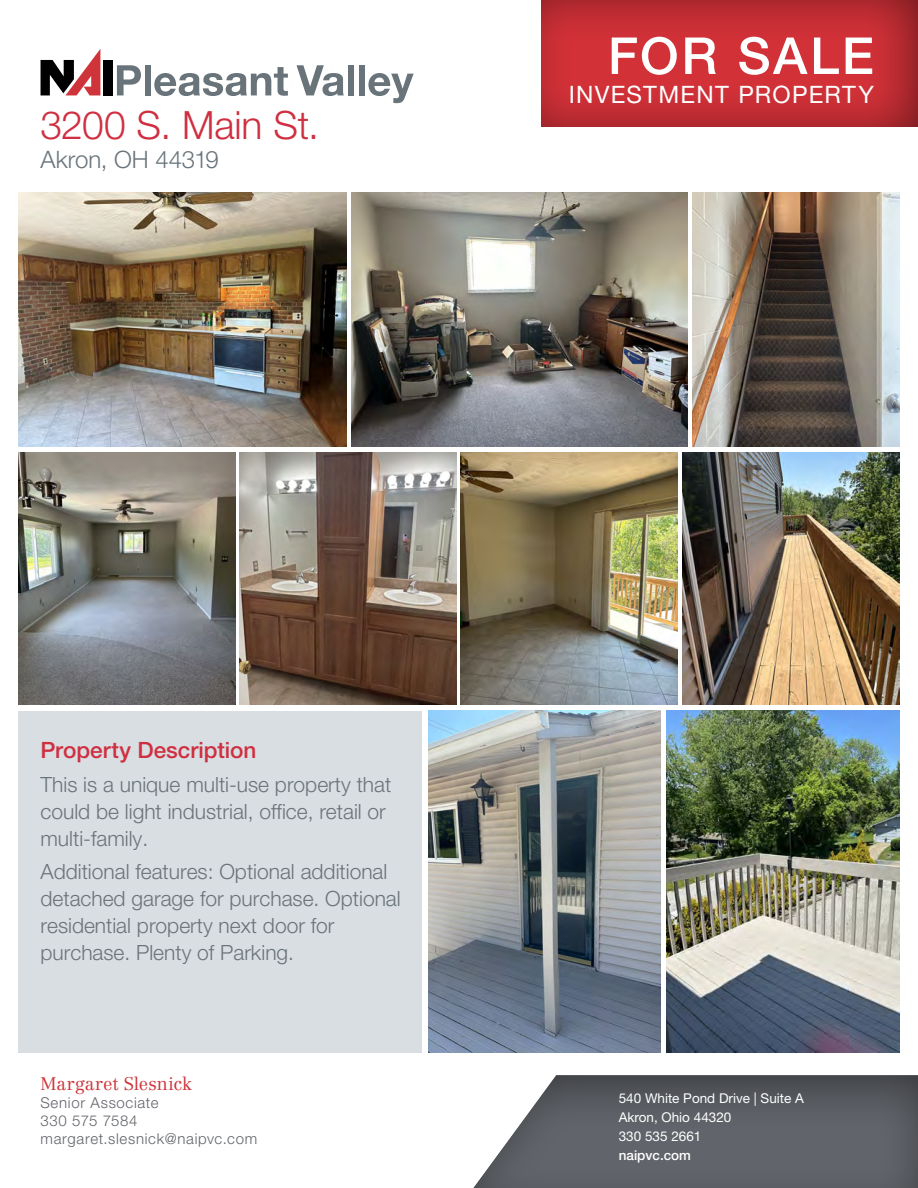
<style>
.page{position:relative;width:918px;height:1188px;background:#fff}
.page>*{position:absolute;margin:0;border:0;box-sizing:border-box;transform-origin:0 0}
.t1{font:500 51px "Helvetica Neue LT Std";letter-spacing:.05em;color:#fff}
.t2{font:300 39px "Helvetica Neue LT Std";letter-spacing:-.005em;color:#cf2f40}
.t3{font:24px "Helvetica Neue LT Std";letter-spacing:.055em;color:#fff}
.t4{font:300 24px "Helvetica Neue LT Std";letter-spacing:-.005em;color:#69747a}
.t5{font:500 22.5px "Helvetica Neue LT Std";color:#cf2f40}
.t6{font:300 21px/27px "Helvetica Neue LT Std";color:#69747a}
.t7{font:300 18px "Centennial LT Std";letter-spacing:.005em;color:#ce343a}
.t8{font:300 15px/18px "Helvetica Neue LT Std";letter-spacing:.045em;color:#61646a}
.t9{font:13.5px/19px "Helvetica Neue LT Std";color:#fff}
.t10{font:500 13.5px "Helvetica Neue LT Std";color:#fff}
</style>
<div class="page">
<div style="left:18px;top:711px;width:404px;height:342px;background:#d9dee2"></div>
<div style="left:104px;top:60px;width:9px;height:35px;background:#000"></div>
<svg style="left:41px;top:49px;width:59px;height:46px"></svg>
<svg style="left:117px;top:65px;width:24px;height:30px"></svg>
<div style="left:145px;top:65px;width:6px;height:30px;background:#69747a"></div>
<svg style="left:154px;top:67px;width:134px;height:29px"></svg>
<svg style="left:297px;top:65px;width:47px;height:31px"></svg>
<div style="left:348px;top:65px;width:6px;height:30px;background:#69747a"></div>
<div style="left:359px;top:65px;width:6px;height:30px;background:#69747a"></div>
<svg style="left:368px;top:73px;width:46px;height:30px"></svg>
<div style="left:445px;top:1062px;width:473px;height:126px;background:#000;opacity:.5"></div>
<img style="left:692px;top:193px;width:207px;height:254px">
<img style="left:18px;top:193px;width:328px;height:254px">
<img style="left:351px;top:193px;width:336px;height:254px">
<img style="left:683px;top:452px;width:216px;height:252px">
<img style="left:429px;top:711px;width:232px;height:342px">
<img style="left:667px;top:711px;width:232px;height:342px">
<img style="left:461px;top:452px;width:217px;height:252px">
<img style="left:240px;top:452px;width:216px;height:252px">
<img style="left:18px;top:453px;width:217px;height:252px">
<div style="left:527px;top:0;width:391px;height:130px;background:#000;opacity:.51"></div>
<h2 class="t2" style="left:40px;top:102px;width:280px">3200 S. Main St.</h2>
<p class="t4" style="left:40px;top:145px;width:180px">Akron, OH 44319</p>
<h1 class="t1" style="left:608px;top:25px;width:268px">FOR SALE</h1>
<p class="t3" style="left:569px;top:80px;width:307px">INVESTMENT PROPERTY</p>
<p class="t5" style="left:40px;top:736px;width:217px">Property Description</p>
<p class="t6" style="left:40px;top:770px;width:352px">This is a unique multi-use property that could be light industrial, office, retail or multi-family.</p>
<p class="t6" style="left:40px;top:857px;width:362px">Additional features: Optional additional detached garage for purchase. Optional residential property next door for purchase. Plenty of Parking.</p>
<p class="t7" style="left:40px;top:1073px;width:153px">Margaret Slesnick</p>
<p class="t8" style="left:40px;top:1094px;width:218px">Senior Associate<br>330 575 7584 margaret.slesnick@naipvc.com</p>
<p class="t9" style="left:619px;top:1089px;width:187px">540 White Pond Drive | Suite A<br>Akron, Ohio 44320<br>330 535 2661</p>
<p class="t10" style="left:619px;top:1148px;width:74px">naipvc.com</p>
</div>
